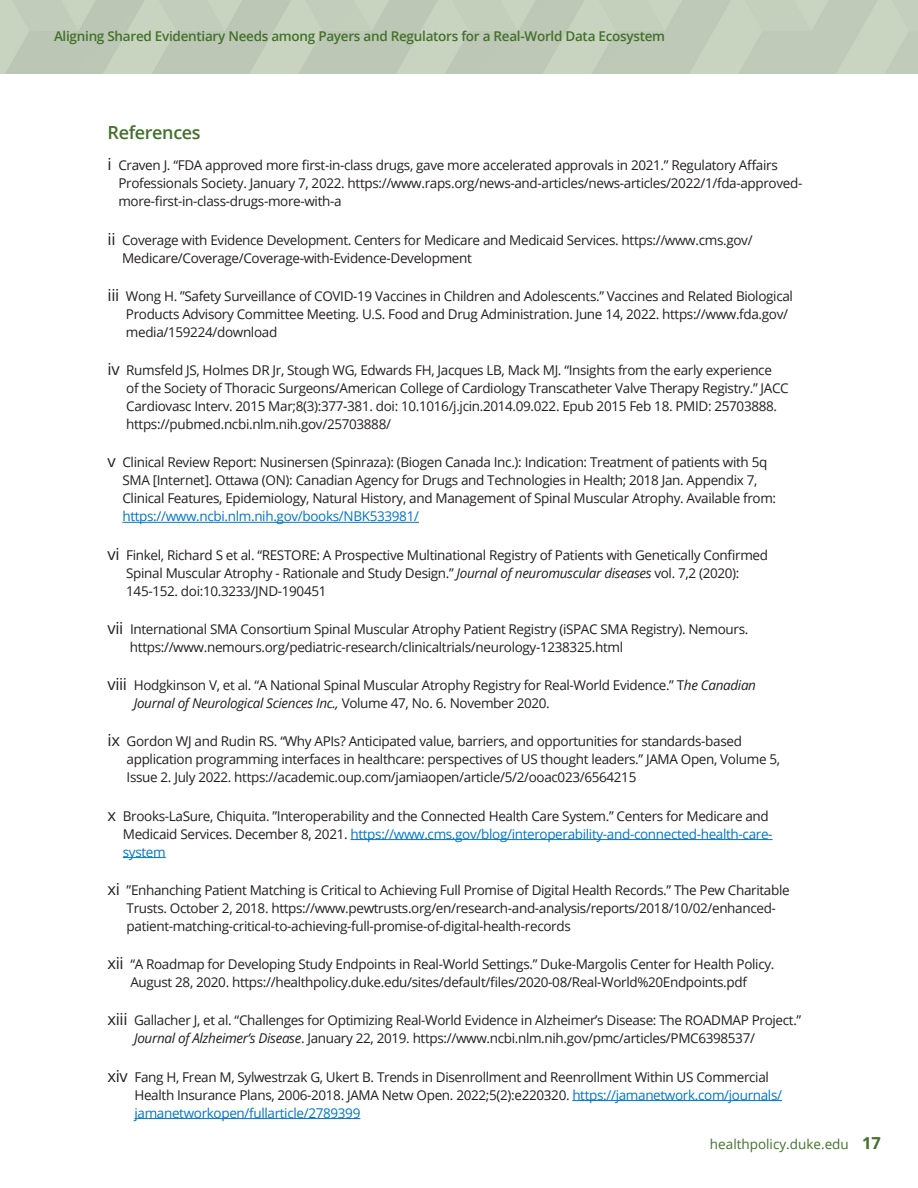
<style>
.page{position:relative;width:918px;height:1188px;background:#fff}
.page>*{position:absolute;margin:0;border:0;box-sizing:border-box;transform-origin:0 0}
.Paragraph_Style_1{font:600 18px "Open Sans";letter-spacing:-.02em;color:#42712a}
.Paragraph_Style_1-2{font:13.5px/18px "Open Sans";letter-spacing:-.025em;color:#231f20}
.t1{font:600 13.5px "Open Sans";letter-spacing:-.02em;color:#42712a}
.t2{font:13.5px "Open Sans";color:#42712a}
.s1{font-size:16.5px}
.s2{color:#0076c8}
.s3{font-style:italic}
.s4{font-weight:700;font-size:16.5px}
</style>
<div class="page">
<div style="left:0;top:0;width:918px;height:73px;background:#c0cab8"></div>
<hr style="left:122px;top:522px;width:297px;height:1px;background:#0076c8">
<hr style="left:351px;top:839px;width:422px;height:1px;background:#0076c8">
<hr style="left:123px;top:857px;width:43px;height:1px;background:#0076c8">
<hr style="left:572px;top:1100px;width:210px;height:1px;background:#0076c8">
<hr style="left:134px;top:1118px;width:226px;height:1px;background:#0076c8">
<p class="t1" style="left:54px;top:27px;width:613px">Aligning Shared Evidentiary Needs among Payers and Regulators for a Real-World Data Ecosystem</p>
<p class="Paragraph_Style_1" style="left:108px;top:120px;width:95px">References</p>
<p class="Paragraph_Style_1-2" style="left:118px;top:156px;width:686px;text-indent:-11px"><span class="s1">i</span> Craven J. “FDA approved more first-in-class drugs, gave more accelerated approvals in 2021.” Regulatory Affairs<br>Professionals Society. January 7, 2022. https://www.raps.org/news-and-articles/news-articles/2022/1/fda-approved&shy;more-first-in-class-drugs-more-with-a</p>
<p class="Paragraph_Style_1-2" style="left:122px;top:230px;width:632px;text-indent:-15px"><span class="s1">ii</span> Coverage with Evidence Development. Centers for Medicare and Medicaid Services. https://www.cms.gov/<br>Medicare/Coverage/Coverage-with-Evidence-Development</p>
<p class="Paragraph_Style_1-2" style="left:126px;top:287px;width:669px;text-indent:-18px"><span class="s1">iii</span> Wong H. ”Safety Surveillance of COVID-19 Vaccines in Children and Adolescents.” Vaccines and Related Biological<br>Products Advisory Committee Meeting. U.S. Food and Drug Administration. June 14, 2022. https://www.fda.gov/ media/159224/download</p>
<p class="Paragraph_Style_1-2" style="left:126px;top:361px;width:664px;text-indent:-19px"><span class="s1">iv</span> Rumsfeld JS, Holmes DR Jr, Stough WG, Edwards FH, Jacques LB, Mack MJ. “Insights from the early experience<br>of the Society of Thoracic Surgeons/American College of Cardiology Transcatheter Valve Therapy Registry.” JACC Cardiovasc Interv. 2015 Mar;8(3):377-381. doi: 10.1016/j.jcin.2014.09.022. Epub 2015 Feb 18. PMID: 25703888. https://pubmed.ncbi.nlm.nih.gov/25703888/</p>
<p class="Paragraph_Style_1-2" style="left:122px;top:453px;width:655px;text-indent:-15px"><span class="s1">v</span> Clinical Review Report: Nusinersen (Spinraza): (Biogen Canada Inc.): Indication: Treatment of patients with 5q SMA [Internet]. Ottawa (ON): Canadian Agency for Drugs and Technologies in Health; 2018 Jan. Appendix 7, Clinical Features, Epidemiology, Natural History, and Management of Spinal Muscular Atrophy. Available from: <span class="s2">https://www.ncbi.nlm.nih.gov/books/NBK533981/</span></p>
<p class="Paragraph_Style_1-2" style="left:126px;top:545px;width:643px;text-indent:-19px"><span class="s1">vi</span> Finkel, Richard S et al. “RESTORE: A Prospective Multinational Registry of Patients with Genetically Confirmed<br>Spinal Muscular Atrophy - Rationale and Study Design.” <span class="s3">Journal of neuromuscular diseases</span> vol. 7,2 (2020):<br>145-152. doi:10.3233/JND-190451</p>
<p class="Paragraph_Style_1-2" style="left:130px;top:620px;width:620px;text-indent:-22px"><span class="s1">vii</span> International SMA Consortium Spinal Muscular Atrophy Patient Registry (iSPAC SMA Registry). Nemours. https://www.nemours.org/pediatric-research/clinicaltrials/neurology-1238325.html</p>
<p class="Paragraph_Style_1-2" style="left:134px;top:676px;width:624px;text-indent:-26px"><span class="s1">viii</span> Hodgkinson V, et al. “A National Spinal Muscular Atrophy Registry for Real-World Evidence.” T<span class="s3">he Canadian<br>Journal of Neurological Sciences Inc.,</span> Volume 47, No. 6. November 2020.</p>
<p class="Paragraph_Style_1-2" style="left:127px;top:732px;width:655px;text-indent:-19px"><span class="s1">ix</span> Gordon WJ and Rudin RS. “Why APIs? Anticipated value, barriers, and opportunities for standards-based application programming interfaces in healthcare: perspectives of US thought leaders.” JAMA Open, Volume 5,<br>Issue 2. July 2022. https://academic.oup.com/jamiaopen/article/5/2/ooac023/6564215</p>
<p class="Paragraph_Style_1-2" style="left:123px;top:806px;width:651px;text-indent:-15px"><span class="s1">x</span> Brooks-LaSure, Chiquita. ”Interoperability and the Connected Health Care System.” Centers for Medicare and<br>Medicaid Services. December 8, 2021. <span class="s2">https://www.cms.gov/blog/interoperability-and-connected-health-care&shy;system</span></p>
<p class="Paragraph_Style_1-2" style="left:127px;top:881px;width:665px;text-indent:-19px"><span class="s1">xi</span> ”Enhanching Patient Matching is Critical to Achieving Full Promise of Digital Health Records.” The Pew Charitable<br>Trusts. October 2, 2018. https://www.pewtrusts.org/en/research-and-analysis/reports/2018/10/02/enhanced&shy;patient-matching-critical-to-achieving-full-promise-of-digital-health-records</p>
<p class="Paragraph_Style_1-2" style="left:108px;top:955px;width:668px;text-align:center"><span class="s1">xii</span> “A Roadmap for Developing Study Endpoints in Real-World Settings.” Duke-Margolis Center for Health Policy.<br>August 28, 2020. https://healthpolicy.duke.edu/sites/default/files/2020-08/Real-World%20Endpoints.pdf</p>
<p class="Paragraph_Style_1-2" style="left:134px;top:1011px;width:669px;text-indent:-27px"><span class="s1">xiii</span> Gallacher J, et al. “Challenges for Optimizing Real-World Evidence in Alzheimer’s Disease: The ROADMAP Project.”<br><span class="s3">Journal of Alzheimer’s Disease</span>. January 22, 2019. https://www.ncbi.nlm.nih.gov/pmc/articles/PMC6398537/</p>
<p class="Paragraph_Style_1-2" style="left:134px;top:1067px;width:649px;text-indent:-27px"><span class="s1">xiv</span> Fang H, Frean M, Sylwestrzak G, Ukert B. Trends in Disenrollment and Reenrollment Within US Commercial<br>Health Insurance Plans, 2006-2018. JAMA Netw Open. 2022;5(2):e220320. <span class="s2">https://jamanetwork.com/journals/ jamanetworkopen/fullarticle/2789399</span></p>
<p class="t2" style="left:710px;top:1135px;width:173px">healthpolicy.duke.edu <span class="s4">17</span></p>
</div>
